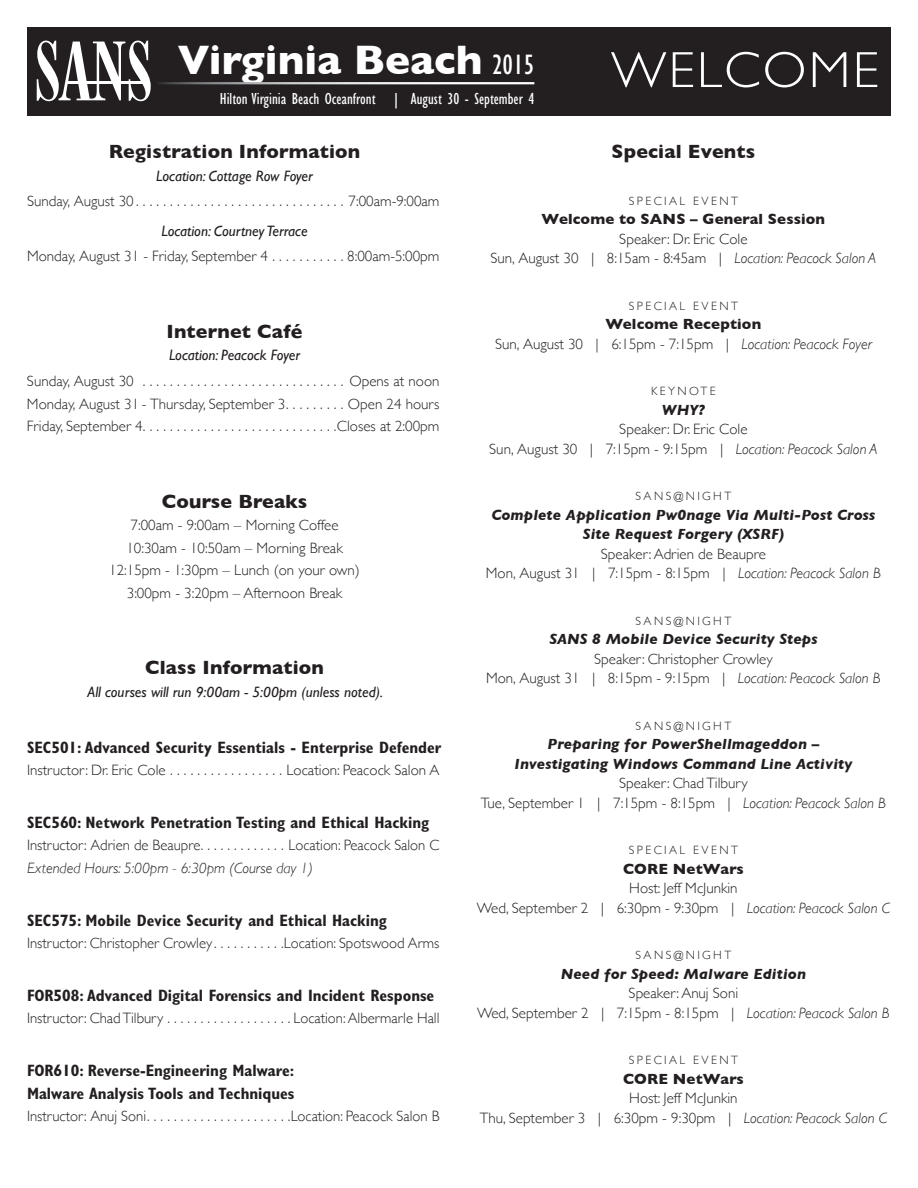
<style>
.page{position:relative;width:918px;height:1188px;background:#fff}
.page>*{position:absolute;margin:0;border:0;box-sizing:border-box;transform-origin:0 0}
.t1{font:300 51px "Gill Sans";letter-spacing:.04em;color:#fff;scale:1.05 1}
.t2{font:700 42px "Gill Sans";color:#fff}
.t3{font:700 19.5px "Gill Sans";letter-spacing:.01em;color:#231f20}
.t4{font:700 condensed 16.5px/22.5px "Gill Sans";color:#231f20}
.t5{font:condensed 16.5px "Gill Sans";color:#fff}
.t6{font:300 15px/19.5px "Gill Sans";color:#231f20;text-align:center}
.t7{font:italic 700 15px/19.5px "Gill Sans";letter-spacing:.01em;color:#231f20;text-align:center}
.t8{font:italic 15px "Gill Sans";color:#231f20}
.t9{font:700 15px "Gill Sans";letter-spacing:.01em;color:#231f20}
.t10{font:italic 300 15px "Gill Sans";color:#231f20}
.t11{font:300 12px "Gill Sans";letter-spacing:.2em;color:#231f20}
.s1{font-weight:400;font-stretch:condensed;font-size:28.95px}
.s2{font-style:italic}
.s3{font-weight:700}
</style>
<div class="page">
<div style="left:27px;top:27px;width:864px;height:89px;background:#231f20"></div>
<svg style="left:37px;top:41px;width:114px;height:60px"></svg>
<hr style="left:66px;top:81px;width:80px;height:3px;background:#fff">
<hr style="left:156px;top:82px;width:378px;height:2px;background:#fff">
<h2 class="t2" style="left:178px;top:26px;width:358px">Virginia Beach <span class="s1">2015</span></h2>
<p class="t5" style="left:220px;top:90px;width:316px">Hilton Virginia Beach Oceanfront | August 30 - September 4</p>
<h1 class="t1" style="left:611px;top:30px;width:257px">WELCOME</h1>
<h3 class="t3" style="left:109px;top:136px;width:253px">Registration Information</h3>
<p class="t8" style="left:156px;top:167px;width:158px">Location: Cottage Row Foyer</p>
<p class="t6" style="left:27px;top:191px;width:414px">Sunday, August 30 . . . . . . . . . . . . . . . . . . . . . . . . . . . . . . . 7:00am-9:00am</p>
<p class="t8" style="left:162px;top:222px;width:148px">Location: Courtney Terrace</p>
<p class="t6" style="left:27px;top:246px;width:414px">Monday, August 31 - Friday, September 4 . . . . . . . . . . 8:00am-5:00pm</p>
<h3 class="t3" style="left:166px;top:316px;width:138px">Internet Café</h3>
<p class="t8" style="left:169px;top:347px;width:132px">Location: Peacock Foyer</p>
<p class="t6" style="left:27px;top:369px;width:414px;line-height:22.5px;text-align:justify">Sunday, August 30 . . . . . . . . . . . . . . . . . . . . . . . . . . . . . . Opens at noon Monday, August 31 - Thursday, September 3 . . . . . . . . . Open 24 hours Friday, September 4 . . . . . . . . . . . . . . . . . . . . . . . . . . . . Closes at 2:00pm</p>
<h3 class="t3" style="left:162px;top:486px;width:147px">Course Breaks</h3>
<p class="t6" style="left:109px;top:513px;width:252px;line-height:22.5px">7:00am - 9:00am – Morning Coffee 10:30am - 10:50am – Morning Break 12:15pm - 1:30pm – Lunch (on your own)<br>3:00pm - 3:20pm – Afternoon Break</p>
<h3 class="t3" style="left:145px;top:652px;width:180px">Class Information</h3>
<p class="t8" style="left:88px;top:683px;width:297px">All courses will run 9:00am - 5:00pm (unless noted).</p>
<p class="t4" style="left:27px;top:736px;width:416px">SEC501: Advanced Security Essentials - Enterprise Defender</p>
<p class="t6" style="left:27px;top:760px;width:414px">Instructor: Dr. Eric Cole . . . . . . . . . . . . . . . . . Location: Peacock Salon A</p>
<p class="t4" style="left:27px;top:811px;width:404px">SEC560: Network Penetration Testing and Ethical Hacking</p>
<p class="t6" style="left:27px;top:835px;width:414px">Instructor: Adrien de Beaupre . . . . . . . . . . . . . Location: Peacock Salon C</p>
<p class="t10" style="left:27px;top:859px;width:287px">Extended Hours: 5:00pm - 6:30pm (Course day 1)</p>
<p class="t4" style="left:27px;top:909px;width:361px">SEC575: Mobile Device Security and Ethical Hacking</p>
<p class="t6" style="left:27px;top:933px;width:414px">Instructor: Christopher Crowley . . . . . . . . . . Location: Spotswood Arms</p>
<p class="t4" style="left:27px;top:984px;width:409px">FOR508: Advanced Digital Forensics and Incident Response</p>
<p class="t6" style="left:27px;top:1008px;width:414px">Instructor: Chad Tilbury . . . . . . . . . . . . . . . . . . Location: Albermarle Hall</p>
<p class="t4" style="left:27px;top:1059px;width:269px">FOR610: Reverse-Engineering Malware:<br>Malware Analysis Tools and Techniques</p>
<p class="t6" style="left:27px;top:1106px;width:414px">Instructor: Anuj Soni . . . . . . . . . . . . . . . . . . . . . Location: Peacock Salon B</p>
<h3 class="t3" style="left:612px;top:136px;width:145px">Special Events</h3>
<p class="t11" style="left:629px;top:191px;width:111px">SPECIAL EVENT</p>
<p class="t9" style="left:542px;top:207px;width:285px">Welcome to SANS – General Session</p>
<p class="t6" style="left:491px;top:228px;width:387px">Speaker: Dr. Eric Cole<br>Sun, August 30 | 8:15am - 8:45am | <span class="s2">Location: Peacock Salon A</span></p>
<p class="t11" style="left:629px;top:296px;width:111px">SPECIAL EVENT</p>
<p class="t6" style="left:495px;top:314px;width:378px"><span class="s3">Welcome Reception<br></span>Sun, August 30 | 6:15pm - 7:15pm | <span class="s2">Location: Peacock Foyer</span></p>
<p class="t11" style="left:651px;top:382px;width:66px">KEYNOTE</p>
<p class="t7" style="left:662px;top:400px;width:45px">WHY?</p>
<p class="t6" style="left:489px;top:419px;width:390px">Speaker: Dr. Eric Cole<br>Sun, August 30 | 7:15pm - 9:15pm | <span class="s2">Location: Peacock Salon A</span></p>
<p class="t11" style="left:636px;top:487px;width:97px">SANS@NIGHT</p>
<p class="t7" style="left:491px;top:505px;width:386px">Complete Application Pw0nage Via Multi-Post Cross<br>Site Request Forgery (XSRF)</p>
<p class="t6" style="left:486px;top:543px;width:397px">Speaker: Adrien de Beaupre<br>Mon, August 31 | 7:15pm - 8:15pm | <span class="s2">Location: Peacock Salon B</span></p>
<p class="t11" style="left:636px;top:611px;width:97px">SANS@NIGHT</p>
<p class="t7" style="left:549px;top:629px;width:270px">SANS 8 Mobile Device Security Steps</p>
<p class="t6" style="left:486px;top:648px;width:396px">Speaker: Christopher Crowley<br>Mon, August 31 | 8:15pm - 9:15pm | <span class="s2">Location: Peacock Salon B</span></p>
<p class="t11" style="left:636px;top:716px;width:97px">SANS@NIGHT</p>
<p class="t7" style="left:515px;top:734px;width:339px">Preparing for PowerShellmageddon –<br>Investigating Windows Command Line Activity</p>
<p class="t6" style="left:481px;top:773px;width:407px">Speaker: Chad Tilbury<br>Tue, September 1 | 7:15pm - 8:15pm | <span class="s2">Location: Peacock Salon B</span></p>
<p class="t11" style="left:629px;top:841px;width:111px">SPECIAL EVENT</p>
<p class="t9" style="left:623px;top:857px;width:122px">CORE NetWars</p>
<p class="t6" style="left:477px;top:878px;width:415px">Host: Jeff McJunkin<br>Wed, September 2 | 6:30pm - 9:30pm | <span class="s2">Location: Peacock Salon C</span></p>
<p class="t11" style="left:636px;top:946px;width:97px">SANS@NIGHT</p>
<p class="t7" style="left:561px;top:964px;width:247px">Need for Speed: Malware Edition</p>
<p class="t6" style="left:477px;top:983px;width:414px">Speaker: Anuj Soni<br>Wed, September 2 | 7:15pm - 8:15pm | <span class="s2">Location: Peacock Salon B</span></p>
<p class="t11" style="left:629px;top:1051px;width:111px">SPECIAL EVENT</p>
<p class="t9" style="left:623px;top:1067px;width:122px">CORE NetWars</p>
<p class="t6" style="left:480px;top:1088px;width:409px">Host: Jeff McJunkin<br>Thu, September 3 | 6:30pm - 9:30pm | <span class="s2">Location: Peacock Salon C</span></p>
</div>
